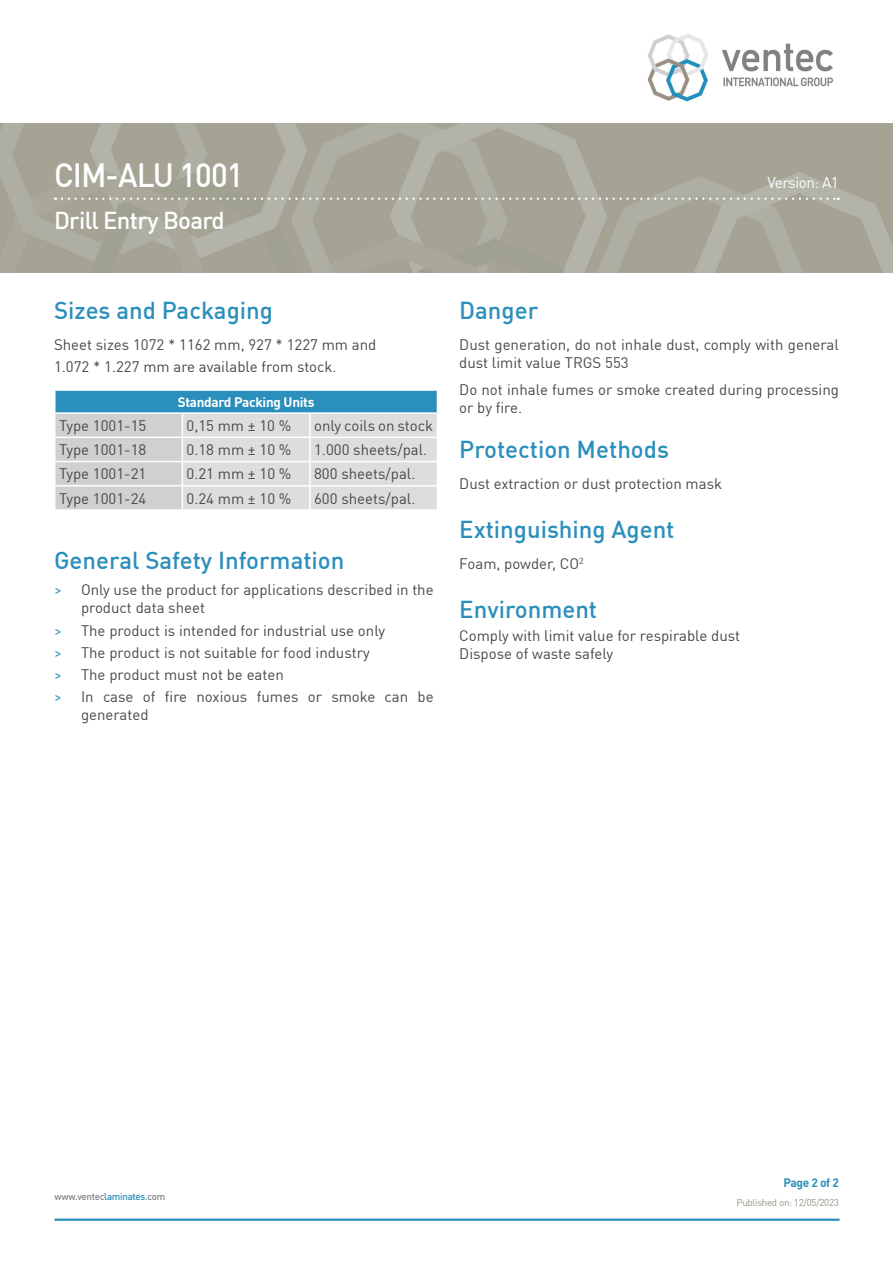
<style>
.page{position:relative;width:893px;height:1263px;background:#fff}
.page>*{position:absolute;margin:0;border:0;box-sizing:border-box;transform-origin:0 0}
.t1{font:500 33px "DINOT";letter-spacing:-.03em;color:#fff;scale:.95 1}
.t2{font:500 24px "DINOT";color:#2b8fbb}
.t3{font:500 24px "DINOT";letter-spacing:-.03em;color:#fff}
.t4{font:15.3px "DINOT";letter-spacing:-.03em;color:#fff}
.t5{font:15px/18px "DINOT";color:#474847}
.t6{font:700 13.5px "DINOT";letter-spacing:-.02em;color:#fff}
.t7{font:700 12px "DINOT";letter-spacing:-.03em;color:#2b8fbb}
.t8{font:500 9.75px "DINOT";letter-spacing:-.03em;color:#808285}
.t9{font:9.75px "DINOT";letter-spacing:-.03em;color:#989085}
.s1{color:#2b8fbb}
</style>
<div class="page">
<img style="left:0;top:123px;width:893px;height:149px">
<svg style="left:62px;top:198px;width:777px;height:2px;background:#bebdb3"></svg>
<img style="left:647px;top:34px;width:186px;height:68px">
<hr style="left:55px;top:1218px;width:784px;height:3px;background:#2b8fbb">
<svg style="left:55px;top:391px;width:383px;height:119px;background:#bbced5"></svg>
<p class="t1" style="left:54px;top:149px;width:201px">CIM-ALU 1001</p>
<p class="t3" style="left:54px;top:202px;width:172px">Drill Entry Board</p>
<p class="t2" style="left:54px;top:292px;width:220px">Sizes and Packaging</p>
<p class="t5" style="left:54px;top:334px;width:324px">Sheet sizes 1072 * 1162 mm, 927 * 1227 mm and</p>
<p class="t5" style="left:54px;top:357px;width:284px">1.072 * 1.227 mm are available from stock.</p>
<p class="t6" style="left:178px;top:391px;width:138px">Standard Packing Units</p>
<p class="t5" style="left:59px;top:415px;width:89px">Type 1001-15</p>
<p class="t5" style="left:187px;top:415px;width:106px">0,15 mm ± 10 %</p>
<p class="t5" style="left:314px;top:415px;width:121px">only coils on stock</p>
<p class="t5" style="left:59px;top:439px;width:89px">Type 1001-18</p>
<p class="t5" style="left:187px;top:439px;width:106px">0.18 mm ± 10 %</p>
<p class="t5" style="left:314px;top:439px;width:115px">1.000 sheets/pal.</p>
<p class="t5" style="left:59px;top:464px;width:89px">Type 1001-21</p>
<p class="t5" style="left:187px;top:464px;width:106px">0.21 mm ± 10 %</p>
<p class="t5" style="left:314px;top:464px;width:103px">800 sheets/pal.</p>
<p class="t5" style="left:59px;top:488px;width:89px">Type 1001-24</p>
<p class="t5" style="left:187px;top:488px;width:106px">0.24 mm ± 10 %</p>
<p class="t5" style="left:314px;top:488px;width:103px">600 sheets/pal.</p>
<p class="t2" style="left:54px;top:541px;width:292px">General Safety Information</p>
<p class="t5" style="left:81px;top:579px;width:354px;text-indent:-27px"><span class="s1">&gt;</span> Only use the product for applications described in the product data sheet</p>
<p class="t5" style="left:54px;top:620px;width:333px"><span class="s1">&gt;</span> The product is intended for industrial use only</p>
<p class="t5" style="left:54px;top:642px;width:317px"><span class="s1">&gt;</span> The product is not suitable for food industry</p>
<p class="t5" style="left:54px;top:664px;width:231px"><span class="s1">&gt;</span> The product must not be eaten</p>
<p class="t5" style="left:81px;top:687px;width:354px;text-indent:-27px"><span class="s1">&gt;</span> In case of fire noxious fumes or smoke can be generated</p>
<p class="t4" style="left:767px;top:170px;width:73px">Version: A1</p>
<p class="t2" style="left:459px;top:292px;width:81px">Danger</p>
<p class="t5" style="left:459px;top:334px;width:381px">Dust generation, do not inhale dust, comply with general dust limit value TRGS 553</p>
<p class="t5" style="left:459px;top:379px;width:381px">Do not inhale fumes or smoke created during processing or by fire.</p>
<p class="t2" style="left:459px;top:431px;width:211px">Protection Methods</p>
<p class="t5" style="left:459px;top:473px;width:264px">Dust extraction or dust protection mask</p>
<p class="t2" style="left:459px;top:511px;width:217px">Extinguishing Agent</p>
<p class="t5" style="left:459px;top:553px;width:126px">Foam, powder, CO<sup>2</sup></p>
<p class="t2" style="left:459px;top:591px;width:139px">Environment</p>
<p class="t5" style="left:459px;top:625px;width:282px">Comply with limit value for respirable dust</p>
<p class="t5" style="left:459px;top:643px;width:156px">Dispose of waste safely</p>
<p class="t8" style="left:55px;top:1189px;width:112px">www.ventec<span class="s1">laminates</span>.com</p>
<p class="t7" style="left:783px;top:1173px;width:57px">Page 2 of 2</p>
<p class="t9" style="left:737px;top:1195px;width:104px">Published on: 12/05/2023</p>
</div>
